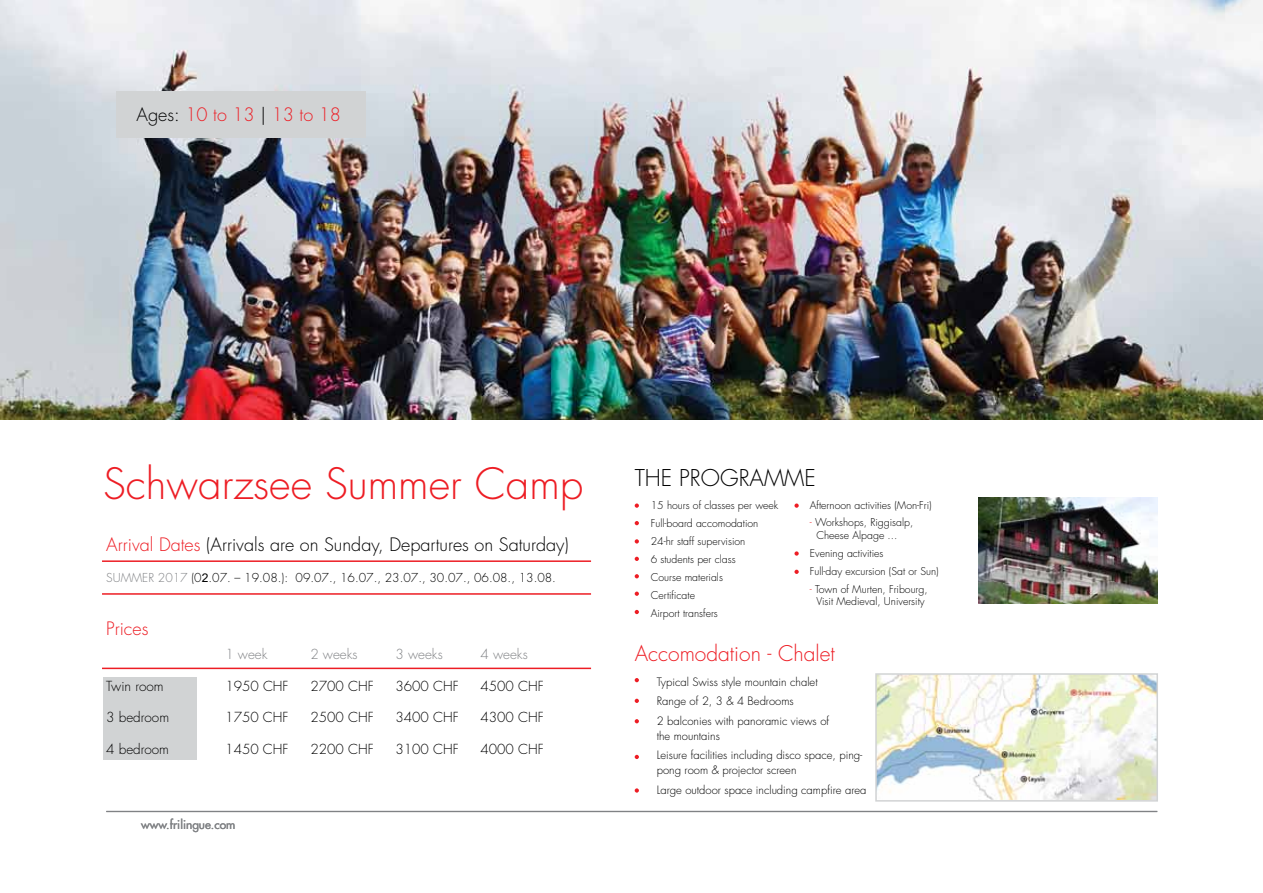
<style>
.page{position:relative;width:1263px;height:893px;background:#fff}
.page>*{position:absolute;margin:0;border:0;box-sizing:border-box;transform-origin:0 0}
.t1{font:300 42px "Futura Std";color:#ed1d24}
.t2{font:300 22.5px "Futura Std";color:#000}
.t3{font:300 21px "Futura Std";color:#ed1d24}
.t4{font:300 18px "Futura Std";color:#000}
.t5{font:300 18px "Futura Std";color:#ed1d24}
.t6{font:300 13.5px "Futura Std";color:#000}
.t7{font:300 13.5px "Futura Std";color:#808285}
.t8{font:300 12px "Futura Std";color:#000}
.t9{font:500 12px "Futura Std";color:#808285}
.t10{font:300 11.25px/19.5px "Futura Std";color:#000}
.t11{font:300 10.5px/18px "Futura Std";color:#000}
.s1{color:#000}
.s2{color:#ed1d24}
.s3{color:#808285}
.s4{font-family:"Arial";font-weight:400}
</style>
<div class="page">
<div style="left:103px;top:677px;width:93px;height:83px;background:#d1d3d4"></div>
<hr style="left:106px;top:811px;width:1051px;height:1px;background:#808285">
<img style="left:0;top:0;width:1263px;height:420px">
<img style="left:979px;top:497px;width:178px;height:107px">
<svg style="left:635px;top:678px;width:4px;height:4px"></svg>
<svg style="left:635px;top:699px;width:4px;height:4px"></svg>
<svg style="left:635px;top:719px;width:4px;height:4px"></svg>
<svg style="left:635px;top:755px;width:4px;height:4px"></svg>
<svg style="left:635px;top:788px;width:4px;height:5px"></svg>
<div style="left:116px;top:91px;width:250px;height:46px;background:#d1d3d4"></div>
<hr style="left:102px;top:560px;width:489px;height:2px;background:#ed1d24">
<hr style="left:102px;top:593px;width:489px;height:2px;background:#ed1d24">
<hr style="left:102px;top:668px;width:489px;height:1px;background:#ed1d24">
<svg style="left:635px;top:503px;width:4px;height:5px"></svg>
<svg style="left:794px;top:503px;width:5px;height:5px"></svg>
<svg style="left:635px;top:521px;width:4px;height:4px"></svg>
<svg style="left:794px;top:551px;width:5px;height:5px"></svg>
<svg style="left:794px;top:570px;width:5px;height:4px"></svg>
<svg style="left:635px;top:539px;width:4px;height:4px"></svg>
<svg style="left:635px;top:557px;width:4px;height:4px"></svg>
<svg style="left:635px;top:574px;width:4px;height:4px"></svg>
<svg style="left:635px;top:592px;width:4px;height:4px"></svg>
<svg style="left:635px;top:610px;width:4px;height:4px"></svg>
<img style="left:878px;top:676px;width:277px;height:123px">
<div style="left:875px;top:673px;width:283px;height:129px;border:2px solid #d1d3d4"></div>
<h3 class="t5" style="left:137px;top:103px;width:206px"><span class="s1">Ages:</span> 10 to 13 <span class="s1">|</span> 13 to 18</h3>
<h1 class="t1" style="left:103px;top:458px;width:482px">Schwarzsee Summer Camp</h1>
<h3 class="t4" style="left:106px;top:533px;width:464px"><span class="s2">Arrival Dates</span> (Arrivals are on Sunday, Departures on Saturday)</h3>
<p class="t8" style="left:106px;top:570px;width:451px"><span class="s3">SUMMER 2017</span> (0<span class="s4">2</span>.07. – 19.08.): 09.07., 16.07., 23.07., 30.07., 06.08., 13.08.</p>
<h3 class="t5" style="left:106px;top:618px;width:44px">Prices</h3>
<p class="t7" style="left:225px;top:646px;width:44px">1 week</p>
<p class="t7" style="left:310px;top:646px;width:49px">2 weeks</p>
<p class="t7" style="left:395px;top:646px;width:49px">3 weeks</p>
<p class="t7" style="left:480px;top:646px;width:49px">4 weeks</p>
<p class="t6" style="left:106px;top:678px;width:59px">Twin room</p>
<p class="t6" style="left:225px;top:678px;width:65px">1950 CHF</p>
<p class="t6" style="left:310px;top:678px;width:65px">2700 CHF</p>
<p class="t6" style="left:395px;top:678px;width:65px">3600 CHF</p>
<p class="t6" style="left:480px;top:678px;width:65px">4500 CHF</p>
<p class="t6" style="left:106px;top:709px;width:64px">3 bedroom</p>
<p class="t6" style="left:225px;top:709px;width:65px">1750 CHF</p>
<p class="t6" style="left:310px;top:709px;width:65px">2500 CHF</p>
<p class="t6" style="left:395px;top:709px;width:65px">3400 CHF</p>
<p class="t6" style="left:480px;top:709px;width:65px">4300 CHF</p>
<p class="t6" style="left:106px;top:741px;width:64px">4 bedroom</p>
<p class="t6" style="left:225px;top:741px;width:65px">1450 CHF</p>
<p class="t6" style="left:310px;top:741px;width:65px">2200 CHF</p>
<p class="t6" style="left:395px;top:741px;width:65px">3100 CHF</p>
<p class="t6" style="left:480px;top:741px;width:65px">4000 CHF</p>
<p class="t9" style="left:141px;top:817px;width:96px">www.frilingue.com</p>
<h2 class="t2" style="left:635px;top:464px;width:183px">THE PROGRAMME</h2>
<p class="t11" style="left:651px;top:497px;width:129px">15 hours of classes per week<br>Full-board accomodation<br>24-hr staff supervision<br>6 students per class<br>Course materials<br>Certificate<br>Airport transfers</p>
<p class="t11" style="left:810px;top:497px;width:123px">Afternoon activities (Mon-Fri)</p>
<p class="t11" style="left:816px;top:516px;width:98px;line-height:12.6px;text-indent:-7px"><span class="s2">-</span> Workshops, Riggisalp,<br>Cheese Alpage ...</p>
<p class="t11" style="left:810px;top:544px;width:130px">Evening activities<br>Full-day excursion (Sat or Sun)</p>
<p class="t11" style="left:810px;top:583px;width:119px;line-height:12.6px;text-align:center"><span class="s2">-</span> Town of Murten, Fribourg,<br>Visit Medieval, University</p>
<h3 class="t3" style="left:635px;top:640px;width:202px">Accomodation - Chalet</h3>
<p class="t10" style="left:657px;top:672px;width:174px">Typical Swiss style mountain chalet<br>Range of 2, 3 &amp; 4 Bedrooms<br>2 balconies with panoramic views of</p>
<p class="t10" style="left:657px;top:726px;width:207px">the mountains<br>Leisure facilities including disco space, ping-</p>
<p class="t10" style="left:657px;top:760px;width:211px">pong room &amp; projector screen<br>Large outdoor space including campfire area</p>
</div>
